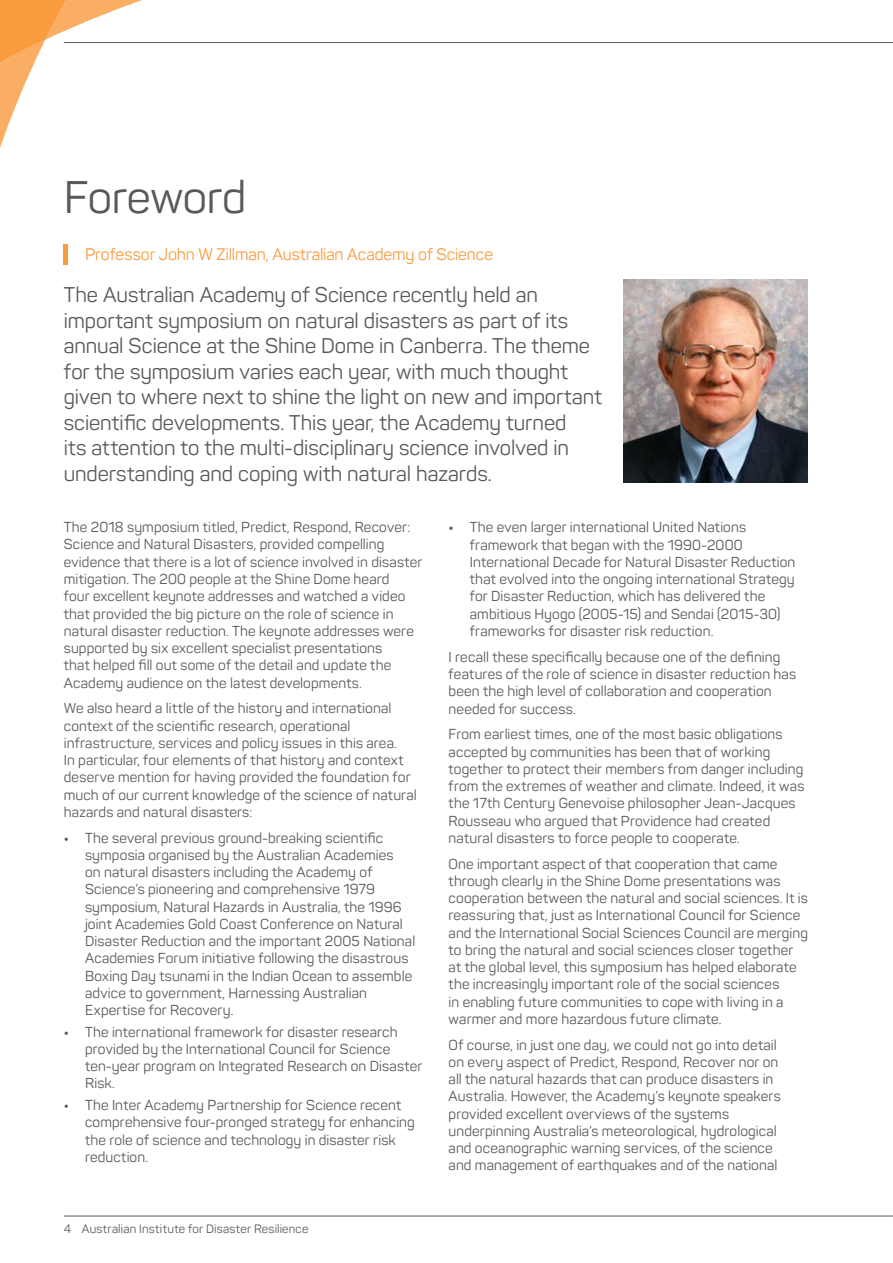
<style>
.page{position:relative;width:893px;height:1263px;background:#fff}
.page>*{position:absolute;margin:0;border:0;box-sizing:border-box;transform-origin:0 0}
.t1{font:45px "Panton";letter-spacing:-.01em;color:#58595b}
.t2{font:21px/25.5px "Panton";color:#58595b}
.t3{font:16.5px "Panton";letter-spacing:-.005em;color:#f89c3e}
.t4{font:14.25px/17.2px "Panton";letter-spacing:.01em;color:#58595b}
.t5{font:12px "Panton";letter-spacing:.02em;color:#58595b}
.s1{font-weight:700}
</style>
<div class="page">
<hr style="left:64px;top:42px;width:829px;height:1px;background:#58595b">
<hr style="left:64px;top:1216px;width:829px;height:1px;background:#58595b">
<svg style="left:0;top:0;width:142px;height:265px"></svg>
<hr style="left:64px;top:244px;width:4px;height:20px;background:#f89c3e">
<img style="left:623px;top:279px;width:185px;height:204px">
<h1 class="t1" style="left:64px;top:170px;width:184px">Foreword</h1>
<p class="t3" style="left:85px;top:244px;width:410px">Professor John W Zillman, Australian Academy of Science</p>
<p class="t2" style="left:64px;top:282px;width:540px">The Australian Academy of Science recently held an important symposium on natural disasters as part of its annual Science at the Shine Dome in Canberra. The theme for the symposium varies each year, with much thought given to where next to shine the light on new and important scientific developments. This year, the Academy turned<br>its attention to the multi-disciplinary science involved in understanding and coping with natural hazards.</p>
<p class="t4" style="left:64px;top:518px;width:360px">The 2018 symposium titled, Predict, Respond, Recover:<br>Science and Natural Disasters, provided compelling evidence that there is a lot of science involved in disaster mitigation. The 200 people at the Shine Dome heard<br>four excellent keynote addresses and watched a video that provided the big picture on the role of science in natural disaster reduction. The keynote addresses were supported by six excellent specialist presentations<br>that helped fill out some of the detail and update the Academy audience on the latest developments.</p>
<p class="t4" style="left:64px;top:700px;width:354px">We also heard a little of the history and international context of the scientific research, operational infrastructure, services and policy issues in this area.<br>In particular, four elements of that history and context deserve mention for having provided the foundation for much of our current knowledge of the science of natural hazards and natural disasters:</p>
<p class="t4" style="left:85px;top:829px;width:332px;text-indent:-21px"><span class="s1">•</span> The several previous ground-breaking scientific symposia organised by the Australian Academies<br>on natural disasters including the Academy of Science’s pioneering and comprehensive 1979 symposium, Natural Hazards in Australia, the 1996 joint Academies Gold Coast Conference on Natural Disaster Reduction and the important 2005 National Academies Forum initiative following the disastrous Boxing Day tsunami in the Indian Ocean to assemble advice to government, Harnessing Australian Expertise for Recovery.</p>
<p class="t4" style="left:85px;top:1023px;width:339px;text-indent:-21px"><span class="s1">•</span> The international framework for disaster research provided by the International Council for Science ten-year program on Integrated Research on Disaster Risk.</p>
<p class="t4" style="left:85px;top:1096px;width:331px;text-indent:-21px"><span class="s1">•</span> The Inter Academy Partnership for Science recent comprehensive four-pronged strategy for enhancing the role of science and technology in disaster risk reduction.</p>
<p class="t4" style="left:470px;top:519px;width:327px;text-indent:-21px"><span class="s1">•</span> The even larger international United Nations framework that began with the 1990-2000<br>International Decade for Natural Disaster Reduction that evolved into the ongoing international Strategy for Disaster Reduction, which has delivered the ambitious Hyogo (2005-15) and Sendai (2015-30) frameworks for disaster risk reduction.</p>
<p class="t4" style="left:449px;top:648px;width:349px">I recall these specifically because one of the defining features of the role of science in disaster reduction has been the high level of collaboration and cooperation needed for success.</p>
<p class="t4" style="left:449px;top:725px;width:357px">From earliest times, one of the most basic obligations accepted by communities has been that of working together to protect their members from danger including from the extremes of weather and climate. Indeed, it was the 17th Century Genevoise philosopher Jean-Jacques Rousseau who argued that Providence had created natural disasters to force people to cooperate.</p>
<p class="t4" style="left:449px;top:855px;width:361px">One important aspect of that cooperation that came through clearly in the Shine Dome presentations was cooperation between the natural and social sciences. It is reassuring that, just as International Council for Science and the International Social Sciences Council are merging to bring the natural and social sciences closer together at the global level, this symposium has helped elaborate the increasingly important role of the social sciences<br>in enabling future communities to cope with living in a warmer and more hazardous future climate.</p>
<p class="t4" style="left:449px;top:1036px;width:334px">Of course, in just one day, we could not go into detail on every aspect of Predict, Respond, Recover nor on all the natural hazards that can produce disasters in Australia. However, the Academy’s keynote speakers provided excellent overviews of the systems underpinning Australia’s meteorological, hydrological and oceanographic warning services, of the science and management of earthquakes and of the national</p>
<p class="t5" style="left:64px;top:1221px;width:246px">4 Australian Institute for Disaster Resilience</p>
</div>
